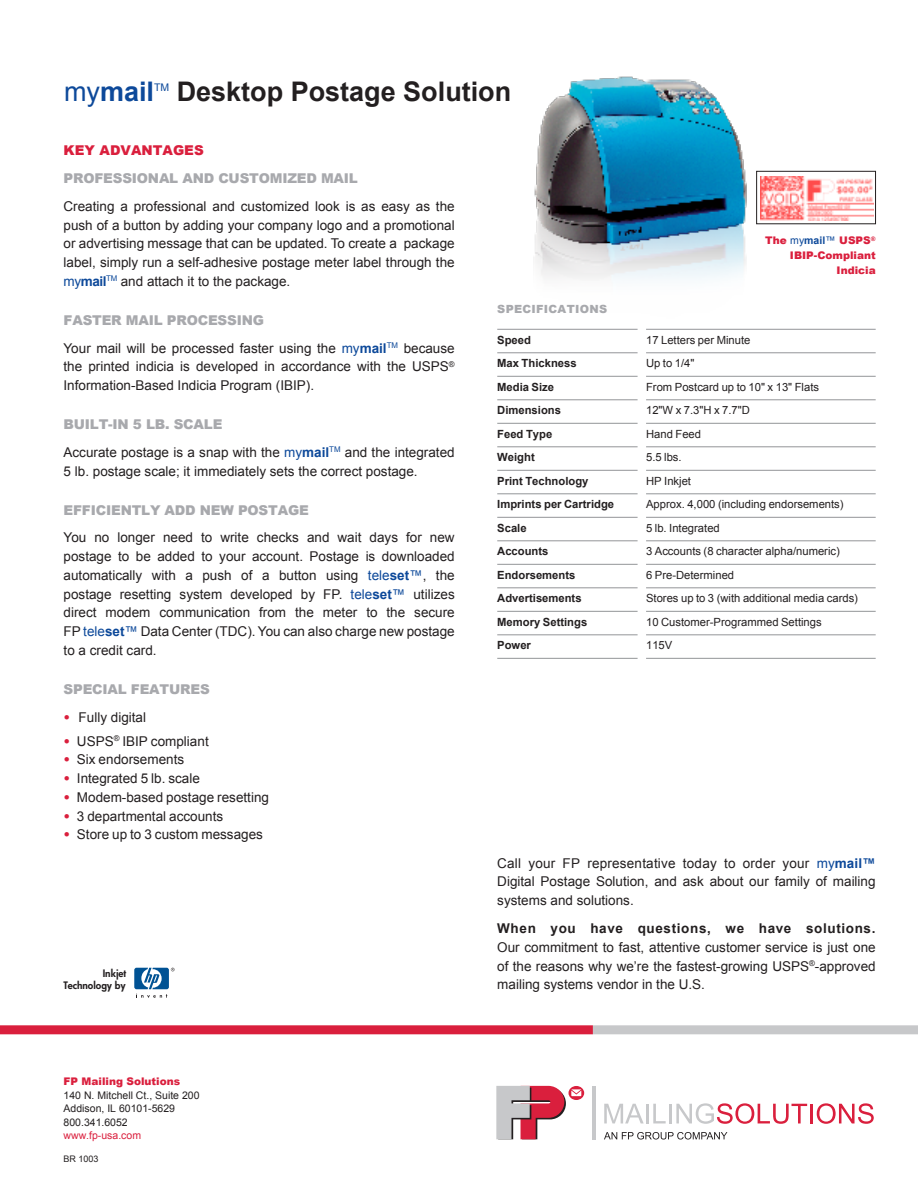
<style>
.page{position:relative;width:918px;height:1188px;background:#fff}
.page>*{position:absolute;margin:0;border:0;box-sizing:border-box;transform-origin:0 0}
.t1{font:700 27px "Arial";color:#231f20}
.t2{font:700 27px "Arial";color:#0d499a}
.t3{font:13.5px/18.8px "Arial";color:#231f20;text-align:justify}
.t4{font:900 13.5px "Arial";letter-spacing:-.015em;color:#a8a9ad}
.t5{font:700 13.5px "Arial";letter-spacing:.045em;color:#231f20}
.t6{font:900 13.5px "Arial";color:#da1f3d}
.t7{font:11.25px/23.5px "Arial";color:#231f20}
.t8{font:700 11.25px/23.5px "Arial";color:#231f20}
.t9{font:900 11.25px "Arial";letter-spacing:.025em;color:#a8a9ad}
.t10{font:10.5px/13.5px "Arial";color:#231f20}
.t11{font:900 10.5px/15px "Arial";color:#da1f3d;text-align:right}
.t12{font:10.5px "Arial";color:#da1f3d}
.t13{font:10.5px "Arial";color:#0d499a}
.t14{font:800 10.05px/12.1px "Futura";color:#231f20;text-align:right}
.t15{font:9px "Arial";color:#231f20}
.s1{font-weight:400}
.s2{color:#0d499a}
.s3{font-weight:700;color:#0d499a}
.s4{font-weight:900;color:#a8a9ad}
.s5{font-weight:900;color:#da1f3d}
.s6{font-weight:400;color:#0d499a}
</style>
<div class="page">
<img style="left:518px;top:76px;width:250px;height:347px">
<div style="left:0;top:1025px;width:593px;height:9px;background:#da1f3d"></div>
<div style="left:593px;top:1025px;width:325px;height:9px;background:#c7c8ca"></div>
<svg style="left:496px;top:1086px;width:88px;height:53px"></svg>
<hr style="left:593px;top:1086px;width:3px;height:53px;background:#c7c8ca">
<svg style="left:604px;top:1104px;width:40px;height:19px"></svg>
<hr style="left:646px;top:1104px;width:3px;height:19px;background:#c7c8ca">
<svg style="left:653px;top:1104px;width:13px;height:19px"></svg>
<hr style="left:669px;top:1104px;width:3px;height:19px;background:#c7c8ca">
<svg style="left:676px;top:1103px;width:131px;height:21px"></svg>
<hr style="left:810px;top:1104px;width:3px;height:19px;background:#da1f3d">
<svg style="left:817px;top:1103px;width:57px;height:21px"></svg>
<svg style="left:604px;top:1132px;width:123px;height:8px"></svg>
<hr style="left:497px;top:329px;width:141px;height:1px;background:#939598">
<hr style="left:497px;top:352px;width:141px;height:1px;background:#939598">
<hr style="left:497px;top:376px;width:141px;height:1px;background:#939598">
<hr style="left:497px;top:399px;width:141px;height:1px;background:#939598">
<hr style="left:497px;top:423px;width:141px;height:1px;background:#939598">
<hr style="left:497px;top:446px;width:141px;height:1px;background:#939598">
<hr style="left:497px;top:470px;width:141px;height:1px;background:#939598">
<hr style="left:497px;top:493px;width:141px;height:1px;background:#939598">
<hr style="left:497px;top:517px;width:141px;height:1px;background:#939598">
<hr style="left:497px;top:540px;width:141px;height:1px;background:#939598">
<hr style="left:497px;top:564px;width:141px;height:1px;background:#939598">
<hr style="left:497px;top:587px;width:141px;height:1px;background:#939598">
<hr style="left:497px;top:611px;width:141px;height:1px;background:#939598">
<hr style="left:497px;top:634px;width:141px;height:1px;background:#939598">
<hr style="left:497px;top:658px;width:141px;height:1px;background:#939598">
<hr style="left:646px;top:329px;width:230px;height:1px;background:#939598">
<hr style="left:646px;top:352px;width:230px;height:1px;background:#939598">
<hr style="left:646px;top:376px;width:230px;height:1px;background:#939598">
<hr style="left:646px;top:399px;width:230px;height:1px;background:#939598">
<hr style="left:646px;top:423px;width:230px;height:1px;background:#939598">
<hr style="left:646px;top:446px;width:230px;height:1px;background:#939598">
<hr style="left:646px;top:470px;width:230px;height:1px;background:#939598">
<hr style="left:646px;top:493px;width:230px;height:1px;background:#939598">
<hr style="left:646px;top:517px;width:230px;height:1px;background:#939598">
<hr style="left:646px;top:540px;width:230px;height:1px;background:#939598">
<hr style="left:646px;top:564px;width:230px;height:1px;background:#939598">
<hr style="left:646px;top:587px;width:230px;height:1px;background:#939598">
<hr style="left:646px;top:611px;width:230px;height:1px;background:#939598">
<hr style="left:646px;top:634px;width:230px;height:1px;background:#939598">
<hr style="left:646px;top:658px;width:230px;height:1px;background:#939598">
<svg style="left:134px;top:968px;width:41px;height:30px"></svg>
<img style="left:761px;top:177px;width:112px;height:44px">
<div style="left:756px;top:171px;width:120px;height:53px;border:1px solid #231f20"></div>
<h1 class="t2" style="left:64px;top:74px;width:92px"><span class="s1">my</span>mail</h1>
<p class="t13" style="left:154px;top:80px;width:17px">TM</p>
<h1 class="t1" style="left:177px;top:74px;width:336px">Desktop Postage Solution</h1>
<p class="t6" style="left:64px;top:140px;width:142px">KEY ADVANTAGES</p>
<p class="t4" style="left:64px;top:169px;width:50px">PROFESS</p>
<p class="t4" style="left:132px;top:169px;width:119px">IONAL AND CUSTO</p>
<p class="t4" style="left:270px;top:169px;width:90px">MIZED MAIL</p>
<p class="t3" style="left:64px;top:197px;width:393px">Creating a professional and customized look is as easy as the push of a button by adding your company logo and a promotional or advertising message that can be updated. To create a package label, simply run a self-adhesive postage meter label through the <span class="s2">my</span><span class="s3">mail</span><sup>TM</sup> and attach it to the package.</p>
<p class="t4" style="left:64px;top:310px;width:11px">FASTE</p>
<p class="t3" style="left:64px;top:306px;width:393px;line-height:27.8px;text-indent:48px"><span class="s4">R MAIL PROCESSING<br></span>Your mail will be processed faster using the <span class="s2">my</span><span class="s3">mail</span><sup>TM</sup> because</p>
<p class="t3" style="left:64px;top:357px;width:393px">the printed indicia is developed in accordance with the USPS<sup>®<br></sup>Information-Based Indicia Program (IBIP).</p>
<p class="t3" style="left:64px;top:411px;width:393px;line-height:27.8px"><span class="s4">BUILT-I N 5 LB. SCALE<br></span>Accurate postage is a snap with the <span class="s2">my</span><span class="s3">mail</span><sup>TM</sup> and the integrated</p>
<p class="t3" style="left:64px;top:462px;width:356px">5 lb. postage scale; it immediately sets the correct postage.</p>
<p class="t4" style="left:64px;top:500px;width:186px">EFFICIENTLY ADD NEW POSTAGE</p>
<p class="t3" style="left:64px;top:528px;width:393px">You no longer need to write checks and wait days for new postage to be added to your account. Postage is downloaded automatically with a push of a button using <span class="s2">tele</span><span class="s3">set</span><span class="s2">™</span>, the postage resetting system developed by FP. <span class="s2">tele</span><span class="s3">set</span><span class="s2">™</span> utilizes direct modem communication from the meter to the secure FP <span class="s2">tele</span><span class="s3">set</span><span class="s2">™</span> Data Center (TDC). You can also charge new postage to a credit card.</p>
<p class="t4" style="left:64px;top:679px;width:78px">SPECIAL FEAT</p>
<p class="t4" style="left:169px;top:679px;width:32px">URES</p>
<p class="t3" style="left:64px;top:708px;width:84px"><span class="s5">•</span> Fully digital</p>
<p class="t3" style="left:64px;top:732px;width:147px"><span class="s5">•</span> USPS<sup>®</sup> IBIP compliant</p>
<p class="t3" style="left:64px;top:750px;width:122px"><span class="s5">•</span> Six endorsements</p>
<p class="t3" style="left:64px;top:769px;width:138px"><span class="s5">•</span> Integrated 5 lb. scale</p>
<p class="t3" style="left:64px;top:788px;width:207px"><span class="s5">•</span> Modem-based postage resetting</p>
<p class="t3" style="left:64px;top:807px;width:161px"><span class="s5">•</span> 3 departmental accounts</p>
<p class="t3" style="left:64px;top:825px;width:201px"><span class="s5">•</span> Store up to 3 custom messages</p>
<p class="t14" style="left:64px;top:967px;width:64px">Inkjet<br>Technology by</p>
<p class="t11" style="left:64px;top:1074px;width:118px">FP MAILING SOLUTIONS</p>
<p class="t10" style="left:64px;top:1088px;width:137px">140 N. Mitchell Ct., Suite 200<br>Addison, IL 60101-5629<br>800.341.6052</p>
<p class="t12" style="left:64px;top:1129px;width:79px">www.fp-usa.com</p>
<p class="t15" style="left:64px;top:1153px;width:37px">BR 1003</p>
<p class="t9" style="left:497px;top:301px;width:34px">SPECIFIC</p>
<p class="t9" style="left:558px;top:301px;width:51px">ATIONS</p>
<p class="t11" style="left:765px;top:233px;width:112px">THE <span class="s6">my</span><span class="s3">mail</span><span class="s6">™</span> USPS<sup>®<br></sup>I BI P-COMPLIANT<br>I NDICIA</p>
<p class="t8" style="left:497px;top:329px;width:118px">Speed<br>Max Thickness<br>Media Size<br>Dimensions<br>Feed Type<br>Weight<br>Print Technology<br>Imprints per Cartridge<br>Scale<br>Accounts<br>Endorsements<br>Advertisements<br>Memory Settings<br>Power</p>
<p class="t7" style="left:646px;top:328px;width:213px">17 Letters per Minute<br>Up to 1/4"<br>From Postcard up to 10" x 13" Flats<br>12"W x 7.3"H x 7.7"D<br>Hand Feed<br>5.5 lbs.<br>HP Inkjet<br>Approx. 4,000 (including endorsements)<br>5 lb. Integrated<br>3 Accounts (8 character alpha/numeric)<br>6 Pre-Determined<br>Stores up to 3 (with additional media cards)<br>10 Customer-Programmed Settings<br>115V</p>
<p class="t3" style="left:497px;top:854px;width:380px">Call your FP representative today to order your <span class="s2">my</span><span class="s3">mail™ </span>Digital Postage Solution, and ask about our family of mailing systems and solutions.</p>
<p class="t5" style="left:497px;top:920px;width:380px">When you have questions, we have solutions.</p>
<p class="t3" style="left:497px;top:938px;width:380px">Our commitment to fast, attentive customer service is just one of the reasons why we’re the fastest-growing USPS<sup>®</sup>-approved mailing systems vendor in the U.S.</p>
</div>
